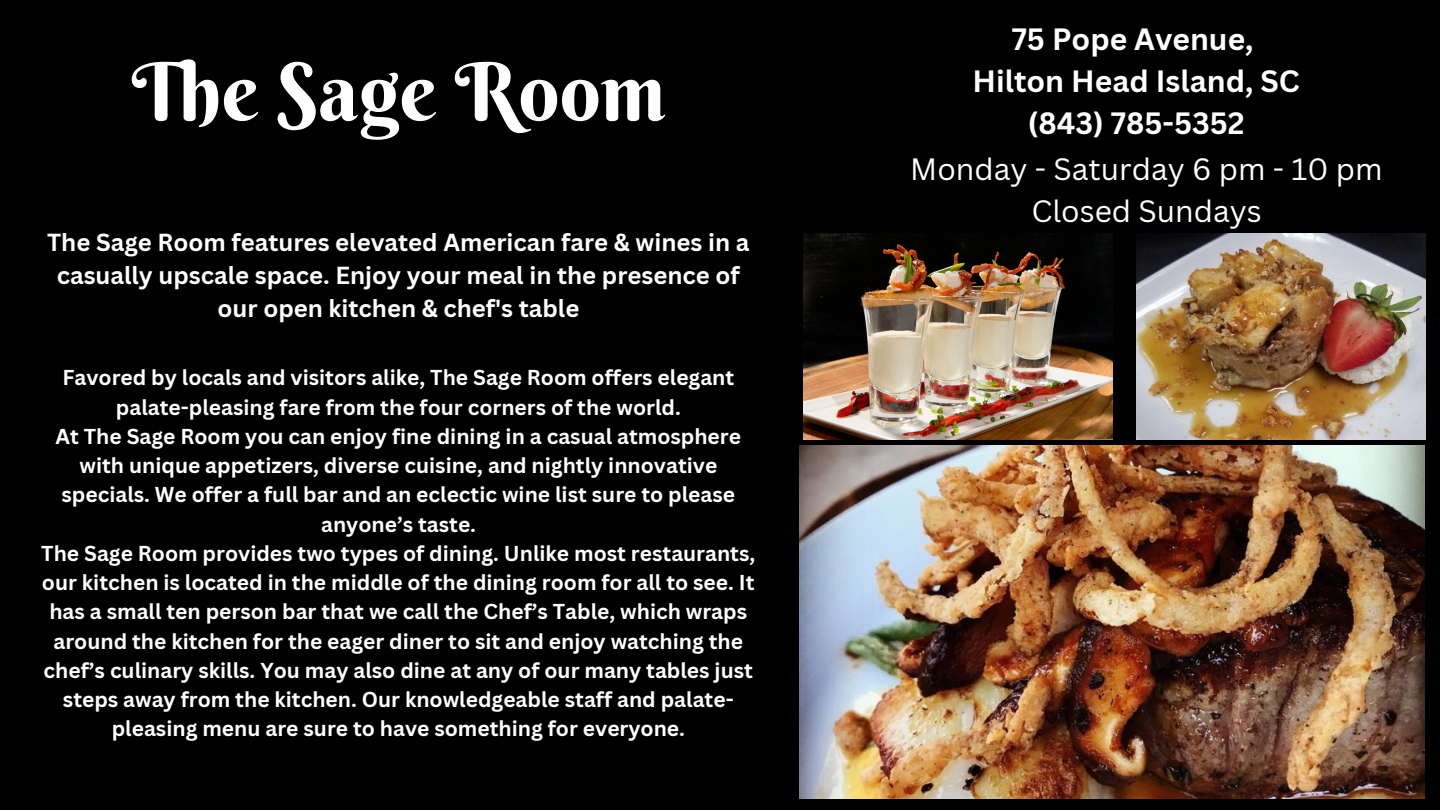
<style>
.page{position:relative;width:1440px;height:810px;background:#000}
.page>*{position:absolute;margin:0;border:0;box-sizing:border-box;transform-origin:0 0}
.t1{font:80.5px "Berkshire Swash";color:#fff}
.t2{font:700 30px "Canva Sans";color:#fff}
.t3{font:30px "Canva Sans";color:#fff}
.t4{font:700 24px/33px "Canva Sans";color:#fff;text-align:center}
.t5{font:700 21px/29.2px "Canva Sans";color:#fff;text-align:center}
</style>
<div class="page">
<img style="left:799px;top:446px;width:626px;height:352px">
<img style="left:803px;top:234px;width:309px;height:206px">
<img style="left:1136px;top:234px;width:289px;height:206px">
<p class="t1" style="left:132px;top:42px;width:535px">The Sage Room</p>
<p class="t4" style="left:47px;top:226px;width:704px">The Sage Room features elevated American fare &amp; wines in a casually upscale space. Enjoy your meal in the presence of our open kitchen &amp; chef's table</p>
<p class="t5" style="left:62px;top:363px;width:673px">Favored by locals and visitors alike, The Sage Room offers elegant palate-pleasing fare from the four corners of the world.</p>
<p class="t5" style="left:56px;top:421px;width:687px">At The Sage Room you can enjoy fine dining in a casual atmosphere with unique appetizers, diverse cuisine, and nightly innovative specials. We offer a full bar and an eclectic wine list sure to please anyone’s taste.</p>
<p class="t5" style="left:41px;top:538px;width:716px">The Sage Room provides two types of dining. Unlike most restaurants, our kitchen is located in the middle of the dining room for all to see. It has a small ten person bar that we call the Chef’s Table, which wraps around the kitchen for the eager diner to sit and enjoy watching the chef’s culinary skills. You may also dine at any of our many tables just steps away from the kitchen. Our knowledgeable staff and palate&shy;pleasing menu are sure to have something for everyone.</p>
<p class="t2" style="left:1012px;top:18px;width:243px">75 Pope Avenue,</p>
<p class="t2" style="left:972px;top:60px;width:329px">Hilton Head Island, SC</p>
<p class="t2" style="left:1028px;top:102px;width:218px">(843) 785-5352</p>
<p class="t3" style="left:910px;top:148px;width:474px">Monday - Saturday 6 pm - 10 pm</p>
<p class="t3" style="left:1031px;top:190px;width:232px">Closed Sundays</p>
</div>
